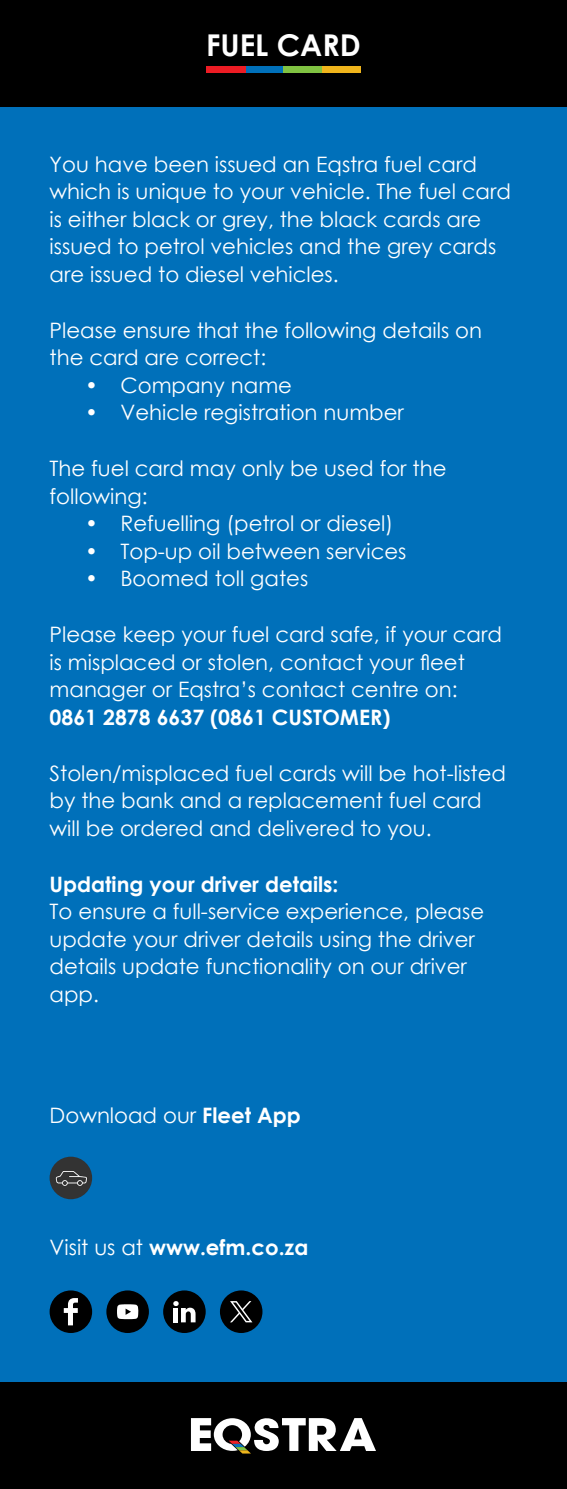
<style>
.page{position:relative;width:567px;height:1489px;background:#fff}
.page>*{position:absolute;margin:0;border:0;box-sizing:border-box;transform-origin:0 0}
.t1{font:700 30px "Century Gothic";color:#fff}
.t2{font:21.25px/27.5px "Century Gothic";color:#fff}
.t3{font:700 21.25px "Century Gothic";color:#fff}
.s1{font-weight:700}
.s2{font-weight:400}
</style>
<div class="page">
<div style="left:0;top:0;width:567px;height:1488px;background:#0070ba"></div>
<div style="left:0;top:0;width:567px;height:106px;background:#000"></div>
<div style="left:0;top:1382px;width:567px;height:106px;background:#000"></div>
<div style="left:245px;top:67px;width:39px;height:6px;background:#0070ba"></div>
<div style="left:284px;top:67px;width:38px;height:6px;background:#80c242"></div>
<div style="left:206px;top:67px;width:39px;height:6px;background:#ed1c24"></div>
<div style="left:322px;top:67px;width:39px;height:6px;background:#f0b51c"></div>
<svg style="left:191px;top:1418px;width:185px;height:35px"></svg>
<img style="left:50px;top:1156px;width:42px;height:43px;border-radius:21px">
<div style="left:163px;top:1290px;width:43px;height:42px;background:#000;border-radius:50%"></div>
<svg style="left:173px;top:1301px;width:23px;height:21px"></svg>
<div style="left:50px;top:1290px;width:42px;height:42px;background:#000;border-radius:50%"></div>
<svg style="left:64px;top:1298px;width:14px;height:27px"></svg>
<div style="left:106px;top:1290px;width:43px;height:42px;background:#000;border-radius:50%"></div>
<svg style="left:117px;top:1304px;width:21px;height:14px"></svg>
<div style="left:220px;top:1290px;width:42px;height:42px;background:#000;border-radius:50%"></div>
<svg style="left:230px;top:1301px;width:22px;height:21px"></svg>
<h1 class="t1" style="left:206px;top:22px;width:156px">FUEL CARD</h1>
<p class="t2" style="left:50px;top:150px;width:463px">You have been issued an Eqstra fuel card which is unique to your vehicle. The fuel card is either black or grey, the black cards are issued to petrol vehicles and the grey cards are issued to diesel vehicles.</p>
<p class="t2" style="left:50px;top:316px;width:434px">Please ensure that the following details on the card are correct:</p>
<p class="t2" style="left:85px;top:371px;width:209px">• Company name</p>
<p class="t2" style="left:85px;top:398px;width:320px">• Vehicle registration number</p>
<p class="t2" style="left:50px;top:454px;width:398px">The fuel card may only be used for the following:</p>
<p class="t2" style="left:85px;top:509px;width:310px">• Refuelling (petrol or diesel)</p>
<p class="t2" style="left:85px;top:537px;width:323px">• Top-up oil between services</p>
<p class="t2" style="left:85px;top:564px;width:225px">• Boomed toll gates</p>
<p class="t2" style="left:50px;top:620px;width:454px">Please keep your fuel card safe, if your card is misplaced or stolen, contact your fleet manager or Eqstra’s contact centre on:</p>
<p class="t3" style="left:50px;top:701px;width:342px">0861 2878 6637 (0861 CUSTOMER)</p>
<p class="t2" style="left:50px;top:758px;width:458px">Stolen/misplaced fuel cards will be hot-listed by the bank and a replacement fuel card will be ordered and delivered to you.</p>
<p class="t3" style="left:50px;top:867px;width:290px">Updating your driver details:</p>
<p class="t2" style="left:50px;top:897px;width:436px">To ensure a full-service experience, please update your driver details using the driver details update functionality on our driver app.</p>
<p class="t2" style="left:50px;top:1101px;width:253px">Download our <span class="s1">Fleet App</span></p>
<p class="t3" style="left:50px;top:1231px;width:260px"><span class="s2">Visit us at</span> www.efm.co.za</p>
</div>
